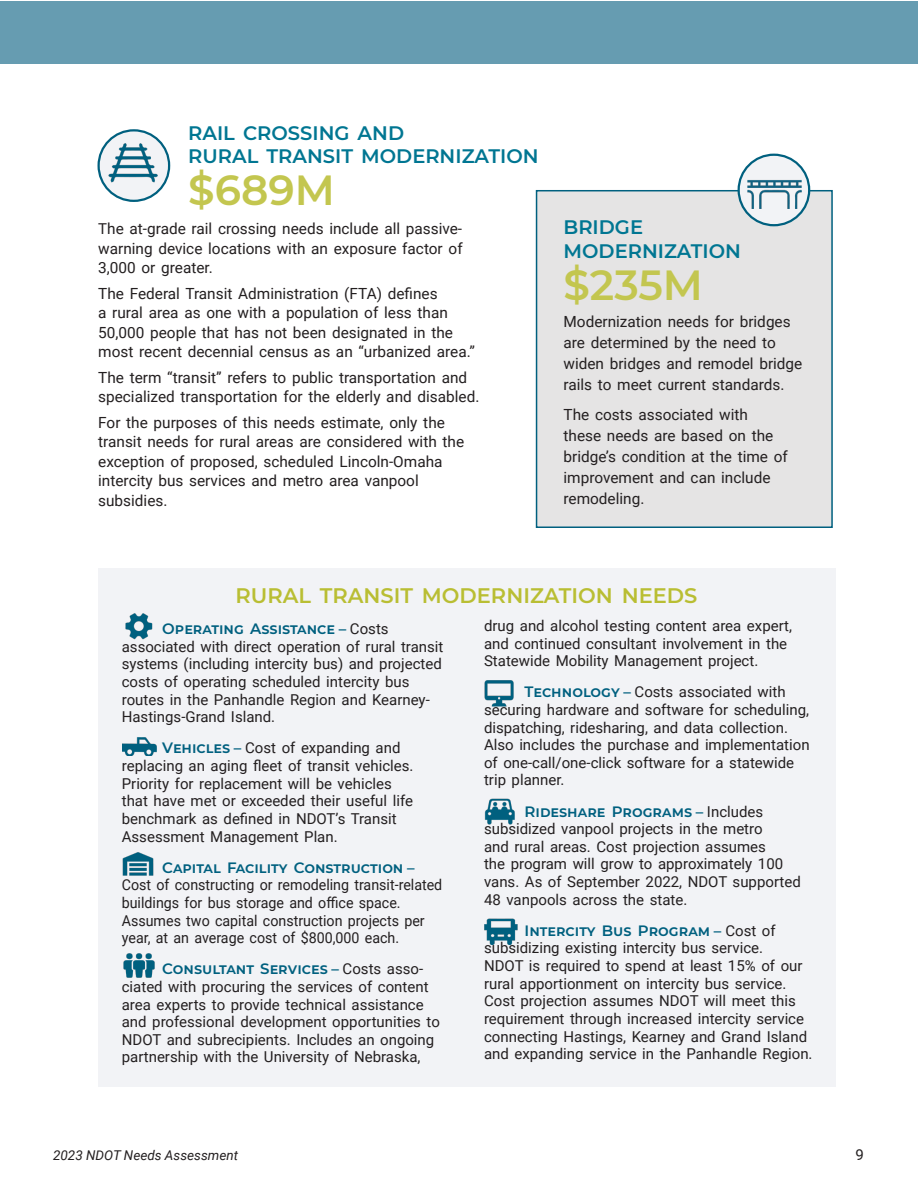
<style>
.page{position:relative;width:918px;height:1188px;background:#fff}
.page>*{position:absolute;margin:0;border:0;box-sizing:border-box;transform-origin:0 0}
.subheads{font:600 42px "Montserrat";color:#c3c64f}
.Body_Text{font:600 21px "Montserrat";color:#b9be33}
.Body_Text-2{font:600 19.5px/22.5px "Montserrat";color:#007692}
.subheads-2{font:600 19.5px/23.4px "Montserrat";color:#007692}
.Body_Text-3{font:15.3px/19.5px "Roboto";color:#231f20}
.Body_Text-4{font:15px/17.7px "Roboto";color:#231f20}
.Body_Text-5{font:15px/17.7px "Roboto";color:#231f20;scale:.95 1}
.t1{font:italic 13.5px "Roboto";color:#231f20}
.s1{font-size:15px}
.s2{font-family:"Montserrat";font-weight:600;color:#00607f}
</style>
<div class="page">
<div style="left:0;top:1px;width:918px;height:63px;background:#669cb1"></div>
<div style="left:536px;top:190px;width:297px;height:338px;background:#e5e4e4;border:2px solid #00607f"></div>
<div style="left:739px;top:155px;width:70px;height:70px;background:#f2f3f6;border-radius:50%"></div>
<img style="left:748px;top:180px;width:54px;height:28px">
<div style="left:738px;top:154px;width:72px;height:72px;border:2px solid #00607f;border-radius:50%"></div>
<svg style="left:99px;top:130px;width:70px;height:71px"></svg>
<img style="left:105px;top:142px;width:56px;height:44px">
<div style="left:98px;top:129px;width:72px;height:73px;border:2px solid #00607f;border-radius:50%"></div>
<div style="left:98px;top:568px;width:738px;height:519px;background:#f2f3f6"></div>
<img style="left:125px;top:613px;width:28px;height:27px">
<img style="left:122px;top:737px;width:35px;height:19px">
<img style="left:123px;top:852px;width:31px;height:24px">
<img style="left:123px;top:953px;width:31px;height:25px">
<img style="left:485px;top:680px;width:29px;height:27px">
<img style="left:484px;top:798px;width:31px;height:27px">
<img style="left:484px;top:918px;width:34px;height:26px">
<p class="Body_Text-2" style="left:188px;top:121px;width:352px">RAIL CROSSING AND<br>RURAL TRANSIT MODERNIZATION</p>
<p class="subheads" style="left:188px;top:160px;width:148px">$689M</p>
<p class="Body_Text-3" style="left:98px;top:218px;width:366px;text-align:justify"><span class="s1">T</span>he at-grade rail crossing needs include all passive&shy;warning device locations with an exposure factor of 3,000 or greater.</p>
<p class="Body_Text-3" style="left:98px;top:283px;width:378px">The Federal Transit Administration (FTA) defines<br>a rural area as one with a population of less than 50,000 people that has not been designated in the most recent decennial census as an “urbanized area.”</p>
<p class="Body_Text-3" style="left:98px;top:367px;width:383px">The term “transit” refers to public transportation and specialized transportation for the elderly and disabled.</p>
<p class="Body_Text-3" style="left:98px;top:412px;width:367px">For the purposes of this needs estimate, only the transit needs for rural areas are considered with the exception of proposed, scheduled Lincoln-Omaha intercity bus services and metro area vanpool subsidies.</p>
<p class="subheads-2" style="left:564px;top:215px;width:179px">BRIDGE<br>MODERNIZATION</p>
<p class="subheads" style="left:564px;top:255px;width:141px">$235M</p>
<p class="Body_Text-3" style="left:564px;top:311px;width:240px;line-height:21px">Modernization needs for bridges are determined by the need to widen bridges and remodel bridge rails to meet current standards.</p>
<p class="Body_Text-3" style="left:564px;top:404px;width:226px;line-height:21px">The costs associated with these needs are based on the bridge’s condition at the time of improvement and can include remodeling.</p>
<p class="Body_Text" style="left:236px;top:581px;width:463px">RURAL TRANSIT MODERNIZATION NEEDS</p>
<p class="Body_Text-4" style="left:122px;top:620px;width:323px;text-indent:40px"><span class="s2">Operating Assistance –</span> Costs associated with direct operation of rural transit systems (including intercity bus) and projected costs of operating scheduled intercity bus routes in the Panhandle Region and Kearney-Hastings-Grand Island.</p>
<p class="Body_Text-4" style="left:122px;top:739px;width:293px;text-indent:40px"><span class="s2">Vehicles –</span> Cost of expanding and replacing an aging fleet of transit vehicles.<br>Priority for replacement will be vehicles that have met or exceeded their useful life benchmark as defined in NDOT’s Transit Assessment Management Plan.</p>
<p class="Body_Text-5" style="left:122px;top:858px;width:339px;text-indent:40px"><span class="s2">Capital Facility Construction – </span>Cost of constructing or remodeling transit-related buildings for bus storage and office space.<br>Assumes two capital construction projects per year, at an average cost of $800,000 each.</p>
<p class="Body_Text-4" style="left:122px;top:960px;width:320px;text-indent:40px"><span class="s2">Consultant Services –</span> Costs asso&shy;ciated with procuring the services of content area experts to provide technical assistance and professional development opportunities to NDOT and subrecipients. Includes an ongoing partnership with the University of Nebraska,</p>
<p class="Body_Text-4" style="left:484px;top:616px;width:309px">drug and alcohol testing content area expert, and continued consultant involvement in the<br>Statewide Mobility Management project.</p>
<p class="Body_Text-4" style="left:484px;top:683px;width:327px;text-indent:40px"><span class="s2">Technology –</span> Costs associated with securing hardware and software for scheduling, dispatching, ridesharing, and data collection.<br>Also includes the purchase and implementation of one‑call/one-click software for a statewide trip planner.</p>
<p class="Body_Text-4" style="left:484px;top:802px;width:318px;text-indent:40px"><span class="s2">Rideshare Programs –</span> Includes subsidized vanpool projects in the metro<br>and rural areas. Cost projection assumes<br>the program will grow to approximately 100 vans. As of September 2022, NDOT supported 48 vanpools across the state.</p>
<p class="Body_Text-4" style="left:484px;top:921px;width:330px;text-indent:40px"><span class="s2">Intercity Bus Program –</span> Cost of subsidizing existing intercity bus service.<br>NDOT is required to spend at least 15% of our rural apportionment on intercity bus service.<br>Cost projection assumes NDOT will meet this requirement through increased intercity service connecting Hastings, Kearney and Grand Island and expanding service in the Panhandle Region.</p>
<p class="t1" style="left:53px;top:1146px;width:186px">2023 NDOT Needs Assessment</p>
<p class="Body_Text-4" style="left:856px;top:1146px;width:10px">9</p>
</div>
